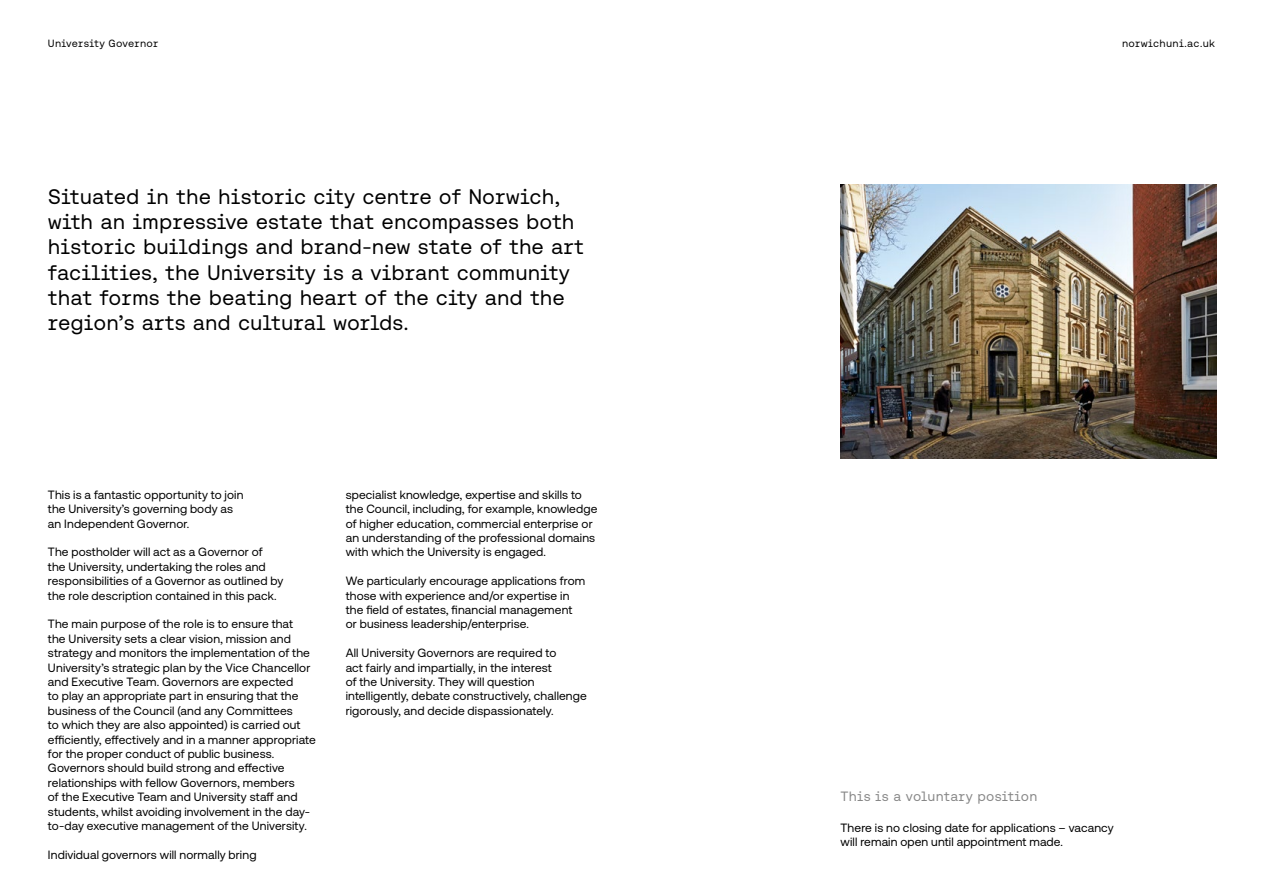
<style>
.page{position:relative;width:1263px;height:893px;background:#fff}
.page>*{position:absolute;margin:0;border:0;box-sizing:border-box;transform-origin:0 0}
.t1{font:21px/25.2px "Aeonik Fono";color:#000}
.t2{font:13.5px "Aeonik Fono";letter-spacing:.015em;color:#878787}
.t3{font:12px/14.4px "Aeonik Pro";letter-spacing:.01em;color:#000}
.t4{font:10.5px "Aeonik Fono";letter-spacing:.02em;color:#000}
</style>
<div class="page">
<img style="left:840px;top:184px;width:376px;height:275px">
<p class="t4" style="left:48px;top:37px;width:112px">University Governor</p>
<p class="t1" style="left:48px;top:184px;width:537px">Situated in the historic city centre of Norwich, with an impressive estate that encompasses both historic buildings and brand-new state of the art facilities, the University is a vibrant community that forms the beating heart of the city and the region’s arts and cultural worlds.</p>
<p class="t3" style="left:48px;top:487px;width:197px">This is a fantastic opportunity to join the University’s governing body as an Independent Governor.</p>
<p class="t3" style="left:48px;top:545px;width:237px">The postholder will act as a Governor of<br>the University, undertaking the roles and responsibilities of a Governor as outlined by the role description contained in this pack.</p>
<p class="t3" style="left:48px;top:617px;width:269px">The main purpose of the role is to ensure that<br>the University sets a clear vision, mission and strategy and monitors the implementation of the University’s strategic plan by the Vice Chancellor and Executive Team. Governors are expected<br>to play an appropriate part in ensuring that the business of the Council (and any Committees<br>to which they are also appointed) is carried out efficiently, effectively and in a manner appropriate for the proper conduct of public business.<br>Governors should build strong and effective relationships with fellow Governors, members<br>of the Executive Team and University staff and students, whilst avoiding involvement in the day&shy;to-day executive management of the University.</p>
<p class="t3" style="left:48px;top:847px;width:210px">Individual governors will normally bring</p>
<p class="t3" style="left:346px;top:487px;width:253px">specialist knowledge, expertise and skills to the Council, including, for example, knowledge of higher education, commercial enterprise or an understanding of the professional domains with which the University is engaged.</p>
<p class="t3" style="left:346px;top:574px;width:241px">We particularly encourage applications from those with experience and/or expertise in the field of estates, financial management or business leadership/enterprise.</p>
<p class="t3" style="left:346px;top:646px;width:243px">All University Governors are required to<br>act fairly and impartially, in the interest<br>of the University. They will question intelligently, debate constructively, challenge rigorously, and decide dispassionately.</p>
<p class="t4" style="left:1122px;top:37px;width:94px">norwichuni.ac.uk</p>
<p class="t2" style="left:840px;top:789px;width:198px">This is a voluntary position</p>
<p class="t3" style="left:840px;top:820px;width:275px">There is no closing date for applications – vacancy will remain open until appointment made.</p>
</div>
